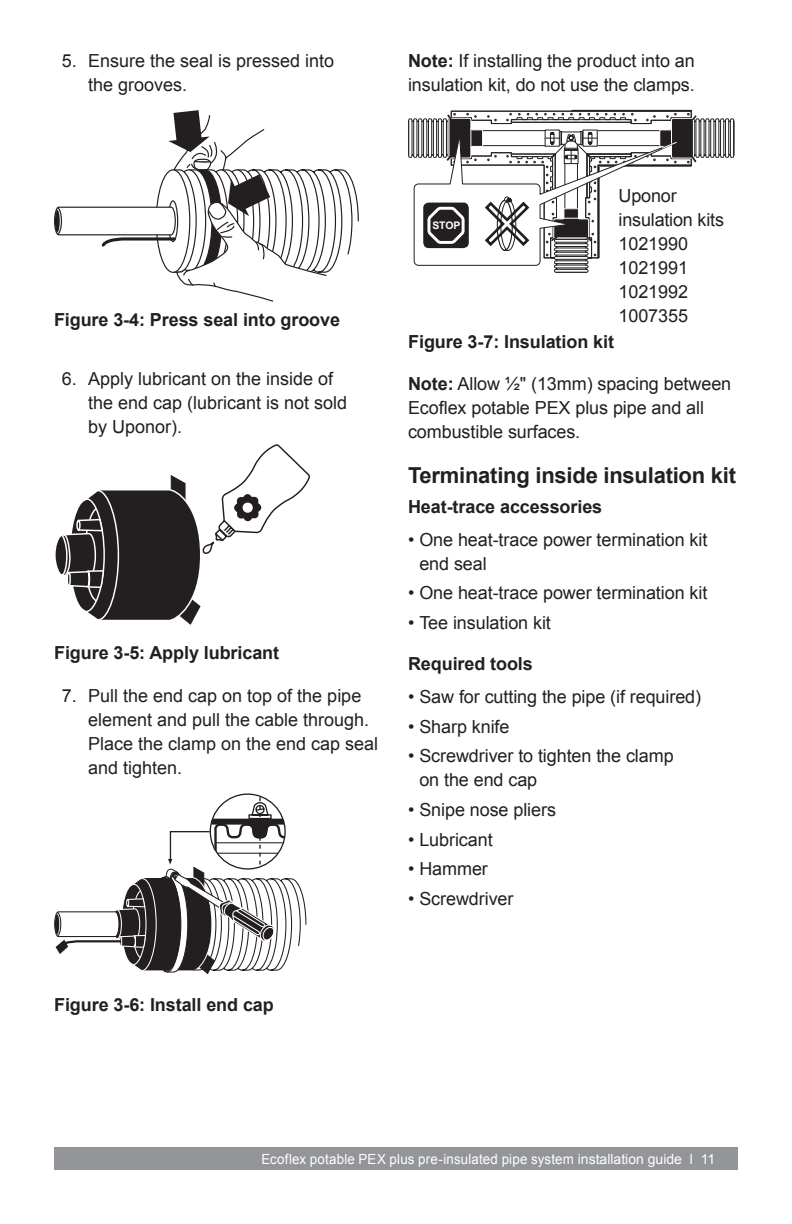
<style>
.page{position:relative;width:792px;height:1224px;background:#fff}
.page>*{position:absolute;margin:0;border:0;box-sizing:border-box;transform-origin:0 0}
.subhead{font:700 22px "Arial";letter-spacing:-.01em;color:#231f20}
.body{font:18px/24px "Arial";letter-spacing:-.005em;color:#231f20}
.sub_subhead{font:700 18px "Arial";letter-spacing:-.005em;color:#231f20}
.body_2mm_after{font:18px/24px "Arial";letter-spacing:-.005em;color:#231f20}
.body_1mm_after{font:18px/24px "Arial";letter-spacing:-.005em;color:#231f20}
.t1{font:14px "Arial";letter-spacing:.01em;color:#fff;scale:.95 1}
.t2{font:700 10.4px "Arial";color:#fff}
.s1{font-weight:700}
</style>
<div class="page">
<div style="left:54px;top:1147px;width:684px;height:23px;background:#939598"></div>
<svg style="left:54px;top:110px;width:305px;height:192px"></svg>
<svg style="left:55px;top:444px;width:255px;height:181px"></svg>
<svg style="left:54px;top:794px;width:252px;height:180px"></svg>
<svg style="left:408px;top:110px;width:326px;height:163px"></svg>
<p class="body" style="left:88px;top:49px;width:248px;text-indent:-26px">5. Ensure the seal is pressed into the grooves.</p>
<p class="body_2mm_after" style="left:408px;top:49px;width:288px"><span class="s1">Note:</span> If installing the product into an insulation kit, do not use the clamps.</p>
<p class="sub_subhead" style="left:54px;top:307px;width:288px">Figure 3-4: Press seal into groove</p>
<p class="body" style="left:88px;top:367px;width:261px;text-indent:-26px">6. Apply lubricant on the inside of the end cap (lubricant is not sold by Uponor).</p>
<p class="sub_subhead" style="left:54px;top:641px;width:227px">Figure 3-5: Apply lubricant</p>
<p class="body" style="left:88px;top:684px;width:292px;text-indent:-26px">7. Pull the end cap on top of the pipe element and pull the cable through.<br>Place the clamp on the end cap seal and tighten.</p>
<p class="t2" style="left:432px;top:219px;width:29px">STOP</p>
<p class="body_1mm_after" style="left:619px;top:184px;width:107px">Uponor insulation kits<br>1021990<br>1021991<br>1021992<br>1007355</p>
<p class="sub_subhead" style="left:408px;top:330px;width:207px">Figure 3-7: Insulation kit</p>
<p class="body" style="left:408px;top:372px;width:325px"><span class="s1">Note:</span> Allow ½" (13mm) spacing between<br>Ecoflex potable PEX plus pipe and all combustible surfaces.</p>
<p class="subhead" style="left:408px;top:461px;width:330px">Terminating inside insulation kit</p>
<p class="sub_subhead" style="left:408px;top:494px;width:196px">Heat-trace accessories</p>
<p class="body" style="left:419px;top:528px;width:289px;text-indent:-11px">• One heat-trace power termination kit end seal</p>
<p class="body" style="left:408px;top:581px;width:301px">• One heat-trace power termination kit</p>
<p class="body" style="left:408px;top:611px;width:144px">• Tee insulation kit</p>
<p class="sub_subhead" style="left:408px;top:652px;width:126px">Required tools</p>
<p class="body" style="left:408px;top:685px;width:295px">• Saw for cutting the pipe (if required)</p>
<p class="body" style="left:408px;top:715px;width:103px">• Sharp knife</p>
<p class="body" style="left:419px;top:744px;width:256px;text-indent:-11px">• Screwdriver to tighten the clamp on the end cap</p>
<p class="body" style="left:408px;top:798px;width:149px">• Snipe nose pliers</p>
<p class="body" style="left:408px;top:828px;width:86px">• Lubricant</p>
<p class="body" style="left:408px;top:857px;width:81px">• Hammer</p>
<p class="body" style="left:408px;top:887px;width:107px">• Screwdriver</p>
<p class="sub_subhead" style="left:54px;top:993px;width:221px">Figure 3-6: Install end cap</p>
<p class="t1" style="left:261px;top:1150px;width:479px">Ecoflex potable PEX plus pre-insulated pipe system installation guide l 11</p>
</div>
